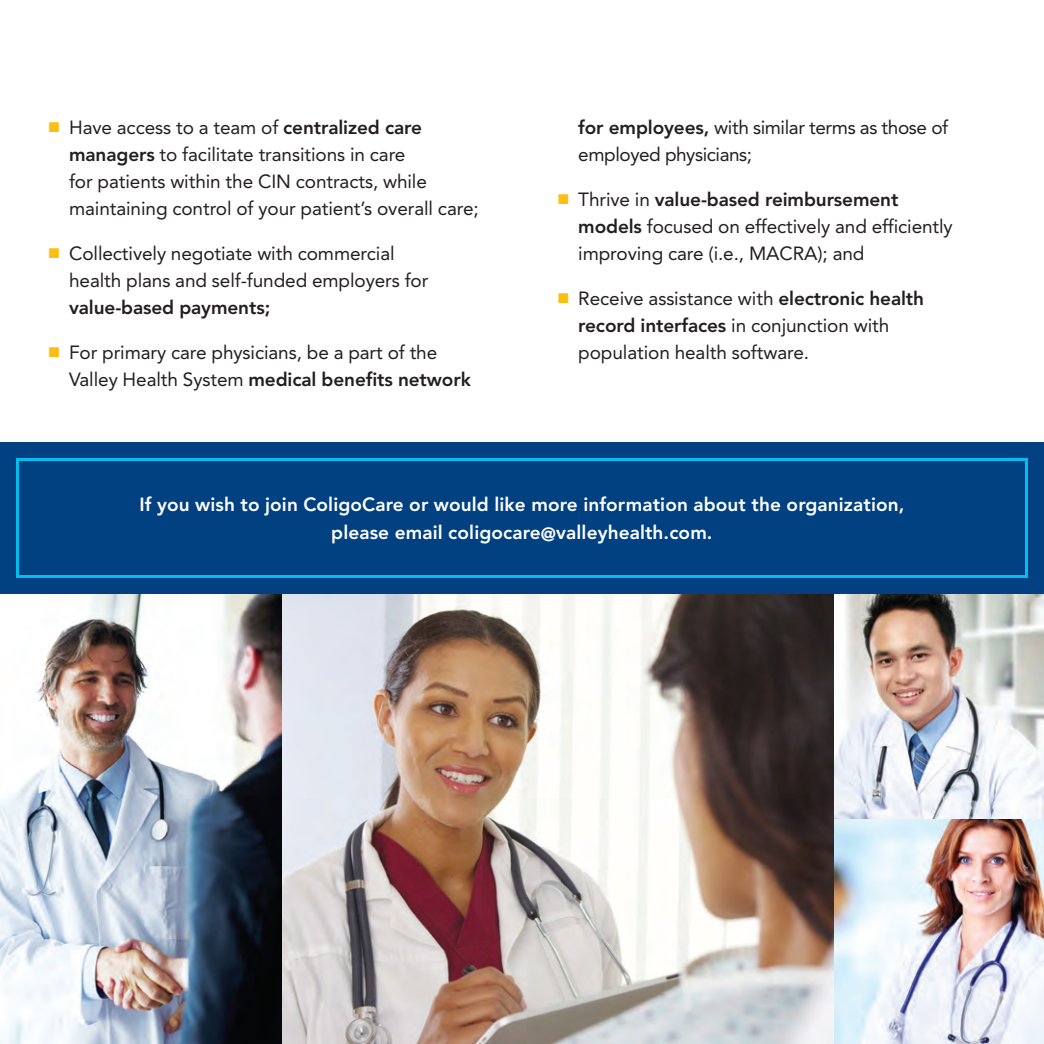
<style>
.page{position:relative;width:1044px;height:1044px;background:#fff}
.page>*{position:absolute;margin:0;border:0;box-sizing:border-box;transform-origin:0 0}
.t1{font:19px/27px "Avenir";letter-spacing:-.005em;color:#231f20}
.t2{font:800 19px/28px "Avenir";letter-spacing:.005em;color:#fff;text-align:center}
.t3{font:800 19px "Avenir";letter-spacing:-.005em;color:#231f20}
.s1{color:#fdbe12}
.s2{font-weight:800}
</style>
<div class="page">
<img style="left:0;top:594px;width:282px;height:450px">
<img style="left:834px;top:594px;width:210px;height:225px">
<img style="left:834px;top:819px;width:210px;height:225px">
<img style="left:282px;top:594px;width:552px;height:450px">
<div style="left:0;top:442px;width:1044px;height:152px;background:#014181"></div>
<div style="left:16px;top:458px;width:1012px;height:120px;border:3px solid #01bdf2"></div>
<p class="t1" style="left:69px;top:113px;width:411px;text-indent:-20px"><span class="s1">■</span> Have access to a team of <span class="s2">centralized care managers</span> to facilitate transitions in care<br>for patients within the CIN contracts, while maintaining control of your patient’s overall care;</p>
<p class="t1" style="left:69px;top:239px;width:361px;text-indent:-20px"><span class="s1">■</span> Collectively negotiate with commercial health plans and self-funded employers for</p>
<p class="t3" style="left:69px;top:292px;width:203px">value-based payments;</p>
<p class="t1" style="left:69px;top:338px;width:403px;text-indent:-20px"><span class="s1">■</span> For primary care physicians, be a part of the<br>Valley Health System <span class="s2">medical benefits network</span></p>
<p class="t1" style="left:578px;top:113px;width:371px"><span class="s2">for employees,</span> with similar terms as those of employed physicians;</p>
<p class="t1" style="left:578px;top:185px;width:376px;text-indent:-20px"><span class="s1">■</span> Thrive in <span class="s2">value-based reimbursement models</span> focused on effectively and efficiently improving care (i.e., MACRA); and</p>
<p class="t1" style="left:578px;top:284px;width:347px;text-indent:-20px"><span class="s1">■</span> Receive assistance with <span class="s2">electronic health record interfaces</span> in conjunction with population health software.</p>
<p class="t2" style="left:139px;top:490px;width:767px">If you wish to join ColigoCare or would like more information about the organization, please email coligocare@valleyhealth.com.</p>
</div>
